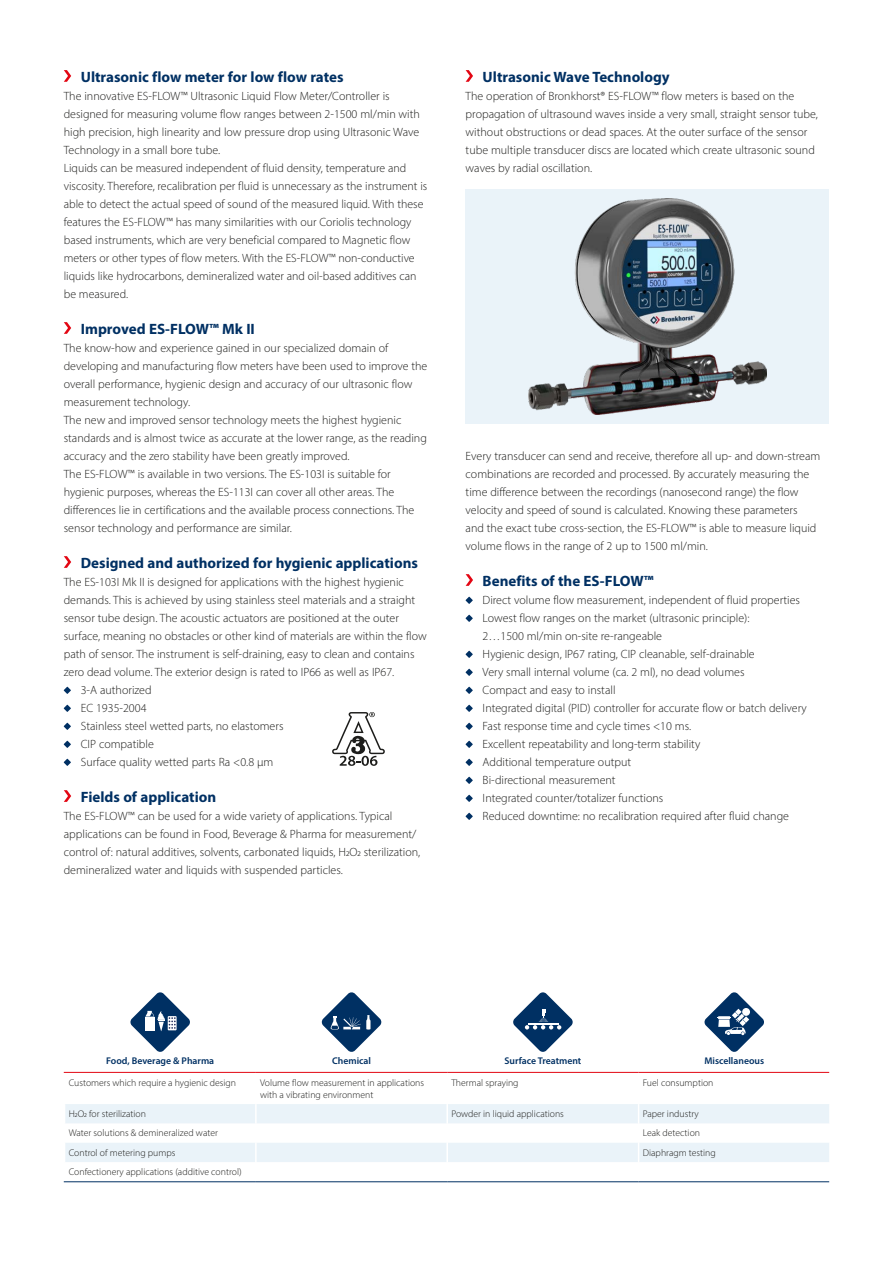
<style>
.page{position:relative;width:893px;height:1263px;background:#fff}
.page>*{position:absolute;margin:0;border:0;box-sizing:border-box;transform-origin:0 0}
.t1{font:700 15px "Myriad Pro";color:#003063}
.t2{font:300 12px/18px "Myriad Pro";color:#1d1d1b}
.t3{font:300 9.75px/12px "Myriad Pro";color:#1d1d1b}
.t4{font:600 9.75px "Myriad Pro";color:#003063}
</style>
<div class="page">
<div style="left:466px;top:190px;width:363px;height:234px;background:#eaf3f9"></div>
<img style="left:528px;top:199px;width:238px;height:216px">
<svg style="left:64px;top:70px;width:7px;height:12px"></svg>
<svg style="left:64px;top:322px;width:7px;height:12px"></svg>
<svg style="left:64px;top:556px;width:7px;height:12px"></svg>
<svg style="left:64px;top:687px;width:7px;height:7px"></svg>
<svg style="left:64px;top:705px;width:7px;height:7px"></svg>
<svg style="left:64px;top:723px;width:7px;height:7px"></svg>
<svg style="left:64px;top:741px;width:7px;height:7px"></svg>
<svg style="left:64px;top:759px;width:7px;height:7px"></svg>
<svg style="left:64px;top:790px;width:7px;height:12px"></svg>
<svg style="left:466px;top:70px;width:7px;height:12px"></svg>
<svg style="left:466px;top:574px;width:7px;height:12px"></svg>
<svg style="left:466px;top:597px;width:7px;height:7px"></svg>
<svg style="left:466px;top:615px;width:7px;height:7px"></svg>
<svg style="left:466px;top:651px;width:7px;height:7px"></svg>
<svg style="left:466px;top:669px;width:7px;height:7px"></svg>
<svg style="left:466px;top:687px;width:7px;height:7px"></svg>
<svg style="left:466px;top:705px;width:7px;height:7px"></svg>
<svg style="left:466px;top:723px;width:7px;height:7px"></svg>
<svg style="left:466px;top:741px;width:7px;height:7px"></svg>
<svg style="left:466px;top:759px;width:7px;height:7px"></svg>
<svg style="left:466px;top:777px;width:7px;height:7px"></svg>
<svg style="left:466px;top:795px;width:7px;height:7px"></svg>
<svg style="left:466px;top:813px;width:7px;height:7px"></svg>
<svg style="left:332px;top:712px;width:53px;height:54px"></svg>
<svg style="left:64px;top:1104px;width:766px;height:79px"></svg>
<hr style="left:64px;top:1072px;width:192px;height:1px;background:#e30613">
<hr style="left:256px;top:1072px;width:191px;height:1px;background:#e30613">
<hr style="left:447px;top:1072px;width:192px;height:1px;background:#e30613">
<hr style="left:639px;top:1072px;width:190px;height:1px;background:#e30613">
<hr style="left:64px;top:1181px;width:192px;height:1px;background:#003063">
<hr style="left:256px;top:1181px;width:191px;height:1px;background:#003063">
<hr style="left:447px;top:1181px;width:192px;height:1px;background:#003063">
<hr style="left:639px;top:1181px;width:190px;height:1px;background:#003063">
<svg style="left:130px;top:992px;width:60px;height:60px"></svg>
<svg style="left:322px;top:992px;width:59px;height:60px"></svg>
<svg style="left:513px;top:992px;width:60px;height:60px"></svg>
<svg style="left:704px;top:992px;width:60px;height:60px"></svg>
<p class="t1" style="left:81px;top:67px;width:264px">Ultrasonic flow meter for low flow rates</p>
<p class="t2" style="left:64px;top:87px;width:365px">The innovative ES-FLOW™ Ultrasonic Liquid Flow Meter/Controller is designed for measuring volume flow ranges between 2-1500 ml/min with high precision, high linearity and low pressure drop using Ultrasonic Wave Technology in a small bore tube.<br>Liquids can be measured independent of fluid density, temperature and viscosity. Therefore, recalibration per fluid is unnecessary as the instrument is able to detect the actual speed of sound of the measured liquid. With these features the ES-FLOW™ has many similarities with our Coriolis technology based instruments, which are very beneficial compared to Magnetic flow meters or other types of flow meters. With the ES-FLOW™ non-conductive liquids like hydrocarbons, demineralized water and oil-based additives can be measured.</p>
<p class="t1" style="left:81px;top:319px;width:176px">Improved ES-FLOW™ Mk II</p>
<p class="t2" style="left:64px;top:339px;width:365px">The know-how and experience gained in our specialized domain of developing and manufacturing flow meters have been used to improve the overall performance, hygienic design and accuracy of our ultrasonic flow measurement technology.<br>The new and improved sensor technology meets the highest hygienic standards and is almost twice as accurate at the lower range, as the reading accuracy and the zero stability have been greatly improved.<br>The ES-FLOW™ is available in two versions. The ES-103I is suitable for hygienic purposes, whereas the ES-113I can cover all other areas. The differences lie in certifications and the available process connections. The sensor technology and performance are similar.</p>
<p class="t1" style="left:81px;top:553px;width:339px">Designed and authorized for hygienic applications</p>
<p class="t2" style="left:64px;top:573px;width:342px">The ES-103I Mk II is designed for applications with the highest hygienic</p>
<p class="t2" style="left:64px;top:591px;width:353px">demands. This is achieved by using stainless steel materials and a straight</p>
<p class="t2" style="left:64px;top:609px;width:337px">sensor tube design. The acoustic actuators are positioned at the outer</p>
<p class="t2" style="left:64px;top:627px;width:364px">surface, meaning no obstacles or other kind of materials are within the flow</p>
<p class="t2" style="left:64px;top:645px;width:352px">path of sensor. The instrument is self-draining, easy to clean and contains</p>
<p class="t2" style="left:64px;top:663px;width:332px">zero dead volume. The exterior design is rated to IP66 as well as IP67.</p>
<p class="t2" style="left:81px;top:681px;width:72px">3-A authorized</p>
<p class="t2" style="left:81px;top:699px;width:67px">EC 1935-2004</p>
<p class="t2" style="left:81px;top:717px;width:204px">Stainless steel wetted parts, no elastomers</p>
<p class="t2" style="left:81px;top:735px;width:75px">CIP compatible</p>
<p class="t2" style="left:81px;top:753px;width:194px">Surface quality wetted parts Ra &lt;0.8 µm</p>
<p class="t1" style="left:81px;top:787px;width:137px">Fields of application</p>
<p class="t2" style="left:64px;top:807px;width:358px">The ES-FLOW™ can be used for a wide variety of applications. Typical applications can be found in Food, Beverage &amp; Pharma for measurement/ control of: natural additives, solvents, carbonated liquids, H2O2 sterilization, demineralized water and liquids with suspended particles.</p>
<p class="t1" style="left:483px;top:67px;width:189px">Ultrasonic Wave Technology</p>
<p class="t2" style="left:466px;top:87px;width:354px">The operation of Bronkhorst® ES-FLOW™ flow meters is based on the propagation of ultrasound waves inside a very small, straight sensor tube, without obstructions or dead spaces. At the outer surface of the sensor tube multiple transducer discs are located which create ultrasonic sound waves by radial oscillation.</p>
<p class="t2" style="left:466px;top:447px;width:356px">Every transducer can send and receive, therefore all up- and down-stream combinations are recorded and processed. By accurately measuring the time difference between the recordings (nanosecond range) the flow velocity and speed of sound is calculated. Knowing these parameters<br>and the exact tube cross-section, the ES-FLOW™ is able to measure liquid volume flows in the range of 2 up to 1500 ml/min.</p>
<p class="t1" style="left:483px;top:571px;width:172px">Benefits of the ES-FLOW™</p>
<p class="t2" style="left:483px;top:591px;width:326px">Direct volume flow measurement, independent of fluid properties Lowest flow ranges on the market (ultrasonic principle):<br>2…1500 ml/min on-site re-rangeable<br>Hygienic design, IP67 rating, CIP cleanable, self-drainable<br>Very small internal volume (ca. 2 ml), no dead volumes<br>Compact and easy to install<br>Integrated digital (PID) controller for accurate flow or batch delivery Fast response time and cycle times &lt;10 ms.<br>Excellent repeatability and long-term stability<br>Additional temperature output<br>Bi-directional measurement<br>Integrated counter/totalizer functions<br>Reduced downtime: no recalibration required after fluid change</p>
<p class="t4" style="left:106px;top:1054px;width:110px">Food, Beverage &amp; Pharma</p>
<p class="t4" style="left:332px;top:1054px;width:40px">Chemical</p>
<p class="t4" style="left:504px;top:1054px;width:78px">Surface Treatment</p>
<p class="t4" style="left:704px;top:1054px;width:61px">Miscellaneous</p>
<p class="t3" style="left:69px;top:1076px;width:169px">Customers which require a hygienic design</p>
<p class="t3" style="left:260px;top:1076px;width:166px">Volume flow measurement in applications with a vibrating environment</p>
<p class="t3" style="left:451px;top:1076px;width:69px">Thermal spraying</p>
<p class="t3" style="left:643px;top:1076px;width:72px">Fuel consumption</p>
<p class="t3" style="left:69px;top:1108px;width:79px">H2O2 for sterilization</p>
<p class="t3" style="left:451px;top:1108px;width:114px">Powder in liquid applications</p>
<p class="t3" style="left:643px;top:1108px;width:58px">Paper industry</p>
<p class="t3" style="left:69px;top:1127px;width:151px">Water solutions &amp; demineralized water</p>
<p class="t3" style="left:643px;top:1127px;width:59px">Leak detection</p>
<p class="t3" style="left:69px;top:1146px;width:108px">Control of metering pumps</p>
<p class="t3" style="left:643px;top:1146px;width:74px">Diaphragm testing</p>
<p class="t3" style="left:69px;top:1166px;width:174px">Confectionery applications (additive control)</p>
</div>
